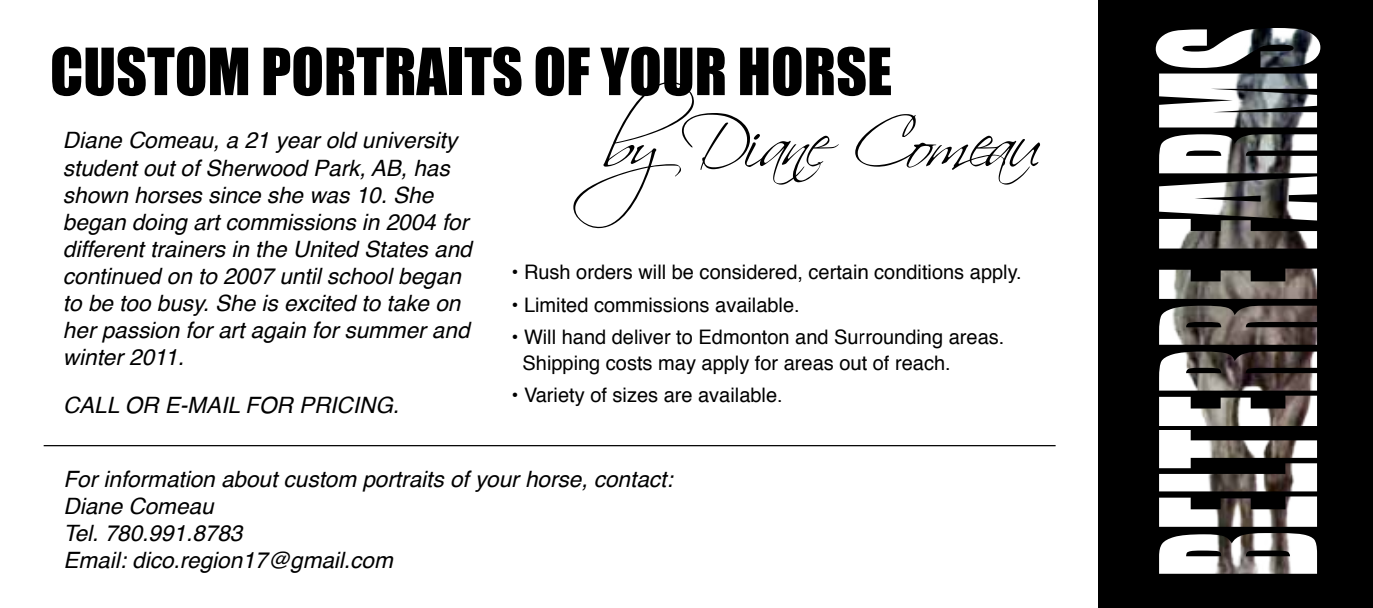
<style>
.page{position:relative;width:1373px;height:608px;background:#fff}
.page>*{position:absolute;margin:0;border:0;box-sizing:border-box;transform-origin:0 0}
.t1{font:199.75px "Impact";color:#fff;scale:.43 1}
.t2{font:70px "Scriptina";letter-spacing:-.08em;color:#000}
.t3{font:60px "Impact";color:#000}
.t4{font:italic 22.5px/27px "Helvetica";color:#000}
.t5{font:20px/25px "Helvetica";color:#000}
</style>
<div class="page">
<div style="left:1098px;top:0;width:274px;height:608px;background:#000"></div>
<hr style="left:44px;top:445px;width:1011px;height:1px;background:#000">
<h3 class="t3" style="left:50px;top:25px;width:843px">CUSTOM PORTRAITS OF YOUR HORSE</h3>
<h2 class="t2" style="left:603px;top:101px;width:440px">byDiane Comeau</h2>
<p class="t4" style="left:63px;top:127px;width:410px">Diane Comeau, a 21 year old university student out of Sherwood Park, AB, has shown horses since she was 10. She began doing art commissions in 2004 for different trainers in the United States and continued on to 2007 until school began to be too busy. She is excited to take on her passion for art again for summer and winter 2011.</p>
<p class="t4" style="left:63px;top:391px;width:337px">CALL OR E-MAIL FOR PRICING.</p>
<p class="t5" style="left:511px;top:260px;width:512px">• Rush orders will be considered, certain conditions apply.</p>
<p class="t5" style="left:511px;top:293px;width:290px">• Limited commissions available.</p>
<p class="t5" style="left:522px;top:325px;width:483px;text-indent:-11px">• Will hand deliver to Edmonton and Surrounding areas.<br>Shipping costs may apply for areas out of reach.</p>
<p class="t5" style="left:511px;top:383px;width:273px">• Variety of sizes are available.</p>
<p class="t4" style="left:63px;top:466px;width:611px">For information about custom portraits of your horse, contact:<br>Diane Comeau<br>Tel. 780.991.8783<br>Email: dico.region17@gmail.com</p>
<h1 class="t1" style="left:1083px;top:577px;width:1282px;rotate:-90deg">BELTERRE FARMS</h1>
</div>
